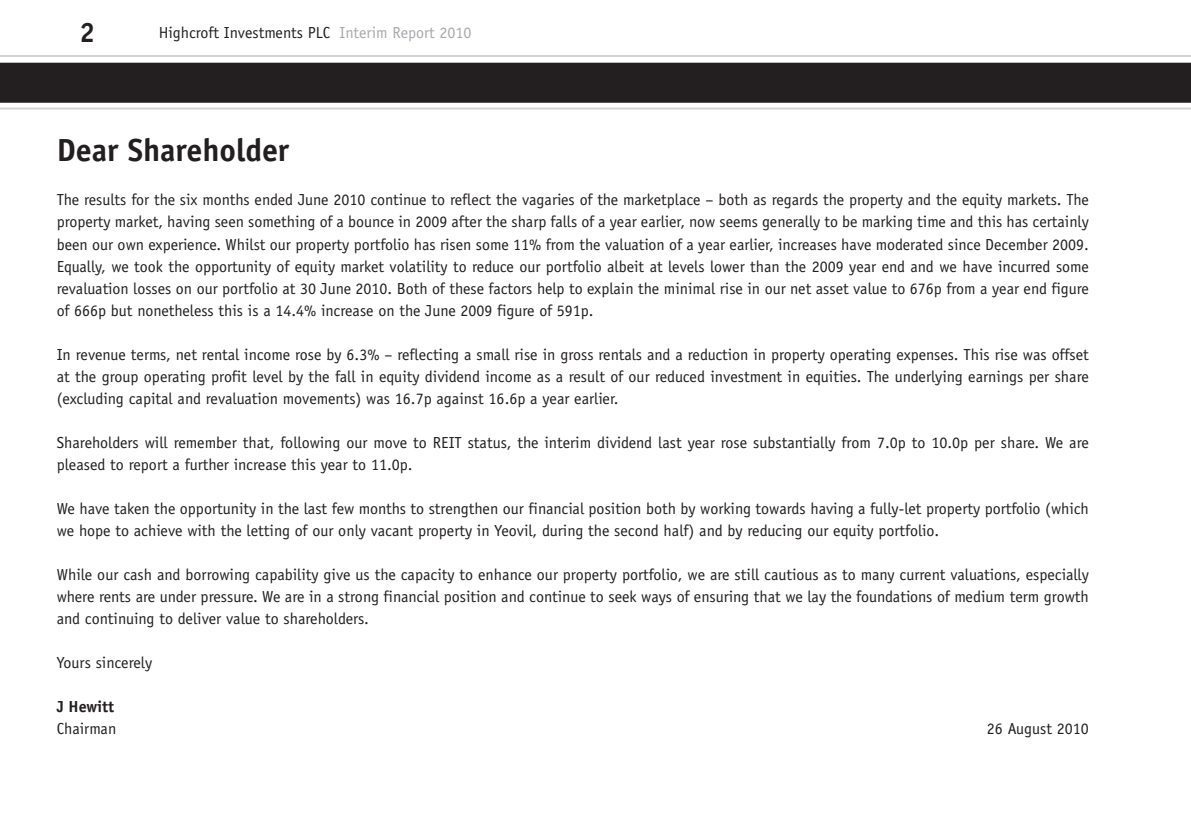
<style>
.page{position:relative;width:1191px;height:840px;background:#fff}
.page>*{position:absolute;margin:0;border:0;box-sizing:border-box;transform-origin:0 0}
.t1{font:700 32px "Officina Sans";color:#231f20}
.t2{font:700 28px "Officina Sans";color:#231f20}
.t3{font:16px/22px "Officina Sans";color:#231f20;text-align:justify}
.t4{font:700 16px "Officina Sans";color:#231f20}
.s1{color:#a8a9ad}
</style>
<div class="page">
<div style="left:0;top:63px;width:1191px;height:40px;background:#231f20"></div>
<hr style="left:0;top:55px;width:1191px;height:2px;background:#d1d2d4">
<hr style="left:0;top:107px;width:1191px;height:2px;background:#d1d2d4">
<h2 class="t2" style="left:79px;top:21px;width:17px">2</h2>
<p class="t3" style="left:159px;top:22px;width:314px">Highcroft Investments PLC <span class="s1">Interim Report 2010</span></p>
<h1 class="t1" style="left:57px;top:138px;width:234px">Dear Shareholder</h1>
<p class="t3" style="left:57px;top:190px;width:1033px">The results for the six months ended June 2010 continue to reflect the vagaries of the marketplace – both as regards the property and the equity markets. The property market, having seen something of a bounce in 2009 after the sharp falls of a year earlier, now seems generally to be marking time and this has certainly been our own experience. Whilst our property portfolio has risen some 11% from the valuation of a year earlier, increases have moderated since December 2009.<br>Equally, we took the opportunity of equity market volatility to reduce our portfolio albeit at levels lower than the 2009 year end and we have incurred some revaluation losses on our portfolio at 30 June 2010. Both of these factors help to explain the minimal rise in our net asset value to 676p from a year end figure of 666p but nonetheless this is a 14.4% increase on the June 2009 figure of 591p.</p>
<p class="t3" style="left:57px;top:344px;width:1033px">In revenue terms, net rental income rose by 6.3% – reflecting a small rise in gross rentals and a reduction in property operating expenses. This rise was offset at the group operating profit level by the fall in equity dividend income as a result of our reduced investment in equities. The underlying earnings per share (excluding capital and revaluation movements) was 16.7p against 16.6p a year earlier.</p>
<p class="t3" style="left:57px;top:432px;width:1033px">Shareholders will remember that, following our move to REIT status, the interim dividend last year rose substantially from 7.0p to 10.0p per share. We are pleased to report a further increase this year to 11.0p.</p>
<p class="t3" style="left:57px;top:498px;width:1033px">We have taken the opportunity in the last few months to strengthen our financial position both by working towards having a fully-let property portfolio (which we hope to achieve with the letting of our only vacant property in Yeovil, during the second half) and by reducing our equity portfolio.</p>
<p class="t3" style="left:57px;top:564px;width:1033px">While our cash and borrowing capability give us the capacity to enhance our property portfolio, we are still cautious as to many current valuations, especially where rents are under pressure. We are in a strong financial position and continue to seek ways of ensuring that we lay the foundations of medium term growth and continuing to deliver value to shareholders.</p>
<p class="t3" style="left:57px;top:652px;width:97px">Yours sincerely</p>
<p class="t4" style="left:57px;top:700px;width:59px">J Hewitt</p>
<p class="t3" style="left:57px;top:718px;width:61px">Chairman</p>
<p class="t3" style="left:987px;top:718px;width:103px">26 August 2010</p>
</div>
